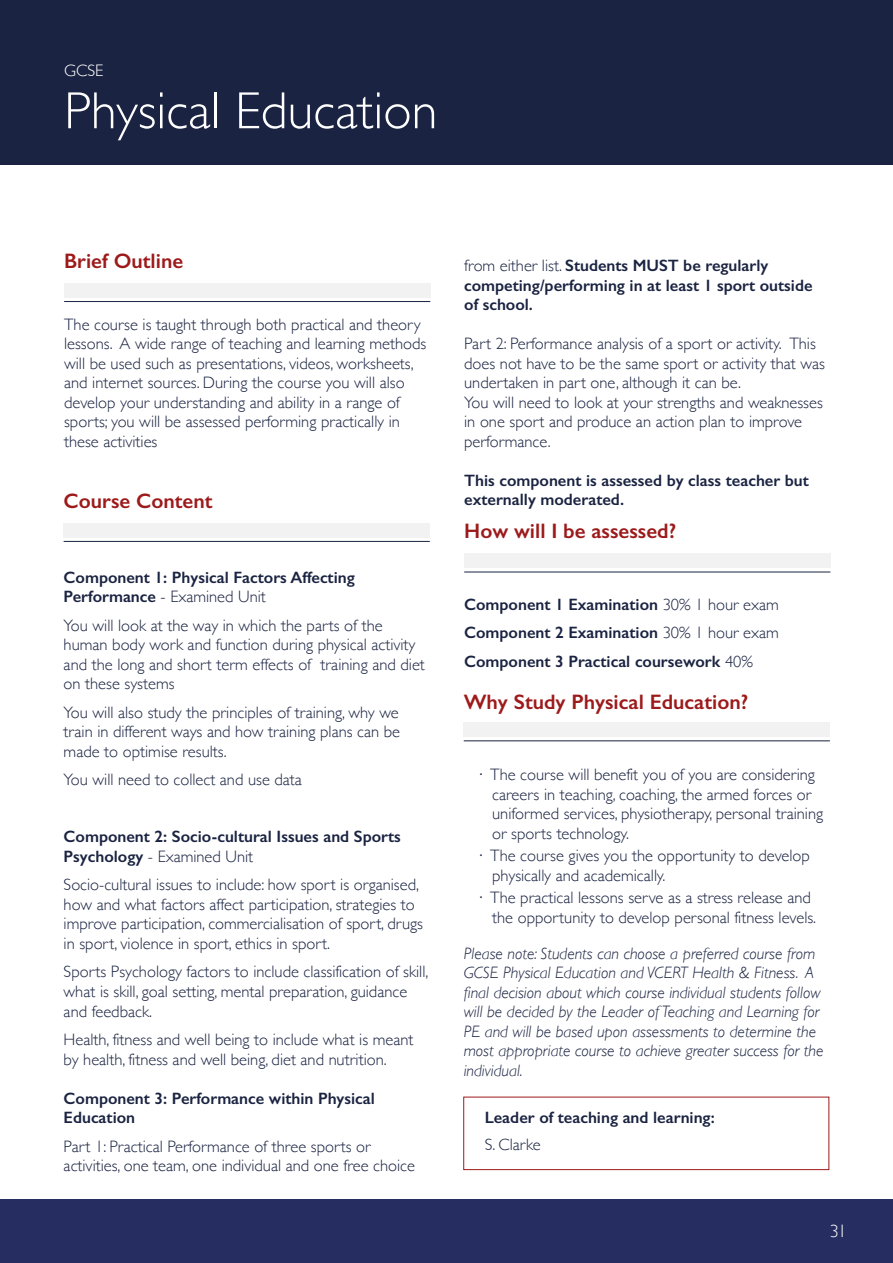
<style>
.page{position:relative;width:893px;height:1263px;background:#fff}
.page>*{position:absolute;margin:0;border:0;box-sizing:border-box;transform-origin:0 0}
.t1{font:300 52.5px "Gill Sans";color:#fff}
.t2{font:600 21px "Gill Sans";color:#9d1a1b}
.t3{font:300 18px "Gill Sans";color:#fff}
.t4{font:300 16.65px "Gill Sans";color:#fff}
.t5{font:300 16.5px/19.5px "Gill Sans";color:#1a2341}
.t6{font:600 16.5px/19.5px "Gill Sans";color:#1a2341}
.t7{font:italic 300 16.5px/19.5px "Gill Sans";color:#1a2341}
.s1{font-weight:300}
</style>
<div class="page">
<div style="left:0;top:1199px;width:893px;height:64px;background:#262e61"></div>
<div style="left:0;top:0;width:893px;height:165px;background:#1a2341"></div>
<div style="left:64px;top:523px;width:366px;height:14px;background:#f2f2f2"></div>
<hr style="left:64px;top:541px;width:366px;height:1px;background:#1a2341">
<div style="left:64px;top:283px;width:366px;height:14px;background:#f2f2f2"></div>
<hr style="left:64px;top:301px;width:366px;height:1px;background:#1a2341">
<div style="left:464px;top:553px;width:366px;height:15px;background:#f2f2f2"></div>
<hr style="left:464px;top:572px;width:366px;height:1px;background:#1a2341">
<div style="left:464px;top:722px;width:366px;height:15px;background:#f2f2f2"></div>
<hr style="left:464px;top:741px;width:366px;height:1px;background:#1a2341">
<div style="left:463px;top:1097px;width:366px;height:73px;border:1px solid #9d1a1b"></div>
<p class="t4" style="left:64px;top:57px;width:41px">GCSE</p>
<h1 class="t1" style="left:64px;top:70px;width:375px">Physical Education</h1>
<p class="t2" style="left:64px;top:248px;width:121px">Brief Outline</p>
<p class="t5" style="left:64px;top:314px;width:364px">The course is taught through both practical and theory lessons. A wide range of teaching and learning methods will be used such as presentations, videos, worksheets, and internet sources. During the course you will also develop your understanding and ability in a range of sports; you will be assessed performing practically in these activities</p>
<p class="t2" style="left:64px;top:488px;width:150px">Course Content</p>
<p class="t6" style="left:64px;top:567px;width:293px">Component 1: Physical Factors Affecting<br>Performance <span class="s1">- Examined Unit</span></p>
<p class="t5" style="left:64px;top:615px;width:363px">You will look at the way in which the parts of the human body work and function during physical activity and the long and short term effects of training and diet on these systems</p>
<p class="t5" style="left:64px;top:702px;width:338px;text-align:justify">You will also study the principles of training, why we train in different ways and how training plans can be made to optimise results.</p>
<p class="t5" style="left:64px;top:769px;width:240px">You will need to collect and use data</p>
<p class="t6" style="left:64px;top:827px;width:339px">Component 2: Socio-cultural Issues and Sports<br>Psychology <span class="s1">- Examined Unit</span></p>
<p class="t5" style="left:64px;top:874px;width:361px">Socio-cultural issues to include: how sport is organised, how and what factors affect participation, strategies to improve participation, commercialisation of sport, drugs in sport, violence in sport, ethics in sport.</p>
<p class="t5" style="left:64px;top:961px;width:366px">Sports Psychology factors to include classification of skill, what is skill, goal setting, mental preparation, guidance and feedback.</p>
<p class="t5" style="left:64px;top:1029px;width:351px">Health, fitness and well being to include what is meant by health, fitness and well being, diet and nutrition.</p>
<p class="t6" style="left:64px;top:1088px;width:313px">Component 3: Performance within Physical<br>Education</p>
<p class="t5" style="left:64px;top:1135px;width:353px">Part 1: Practical Performance of three sports or activities, one team, one individual and one free choice</p>
<p class="t6" style="left:464px;top:256px;width:350px"><span class="s1">from either list.</span> Students MUST be regularly competing/performing in at least 1 sport outside of school.</p>
<p class="t5" style="left:464px;top:333px;width:362px">Part 2: Performance analysis of a sport or activity. This does not have to be the same sport or activity that was undertaken in part one, although it can be.<br>You will need to look at your strengths and weaknesses in one sport and produce an action plan to improve performance.</p>
<p class="t6" style="left:464px;top:470px;width:346px">This component is assessed by class teacher but externally moderated.</p>
<p class="t2" style="left:464px;top:518px;width:213px">How will I be assessed?</p>
<p class="t6" style="left:464px;top:590px;width:316px;line-height:28.5px;text-align:justify">Component 1 Examination <span class="s1">30% 1 hour exam </span>Component 2 Examination <span class="s1">30% 1 hour exam </span>Component 3 Practical coursework <span class="s1">40%</span></p>
<p class="t2" style="left:464px;top:689px;width:286px">Why Study Physical Education?</p>
<p class="t5" style="left:490px;top:764px;width:334px">The course will benefit you of you are considering careers in teaching, coaching, the armed forces or uniformed services, physiotherapy, personal training or sports technology.</p>
<p class="t5" style="left:490px;top:845px;width:321px">The course gives you the opportunity to develop physically and academically.</p>
<p class="t5" style="left:490px;top:887px;width:327px">The practical lessons serve as a stress release and the opportunity to develop personal fitness levels.</p>
<p class="t7" style="left:464px;top:943px;width:361px">Please note: Students can choose a preferred course from GCSE Physical Education and VCERT Health &amp; Fitness. A final decision about which course individual students follow will be decided by the Leader of Teaching and Learning for PE and will be based upon assessments to determine the most appropriate course to achieve greater success for the individual.</p>
<p class="t6" style="left:485px;top:1107px;width:232px">Leader of teaching and learning:</p>
<p class="t5" style="left:485px;top:1133px;width:58px">S. Clarke</p>
<p class="t3" style="left:830px;top:1217px;width:18px">31</p>
</div>
